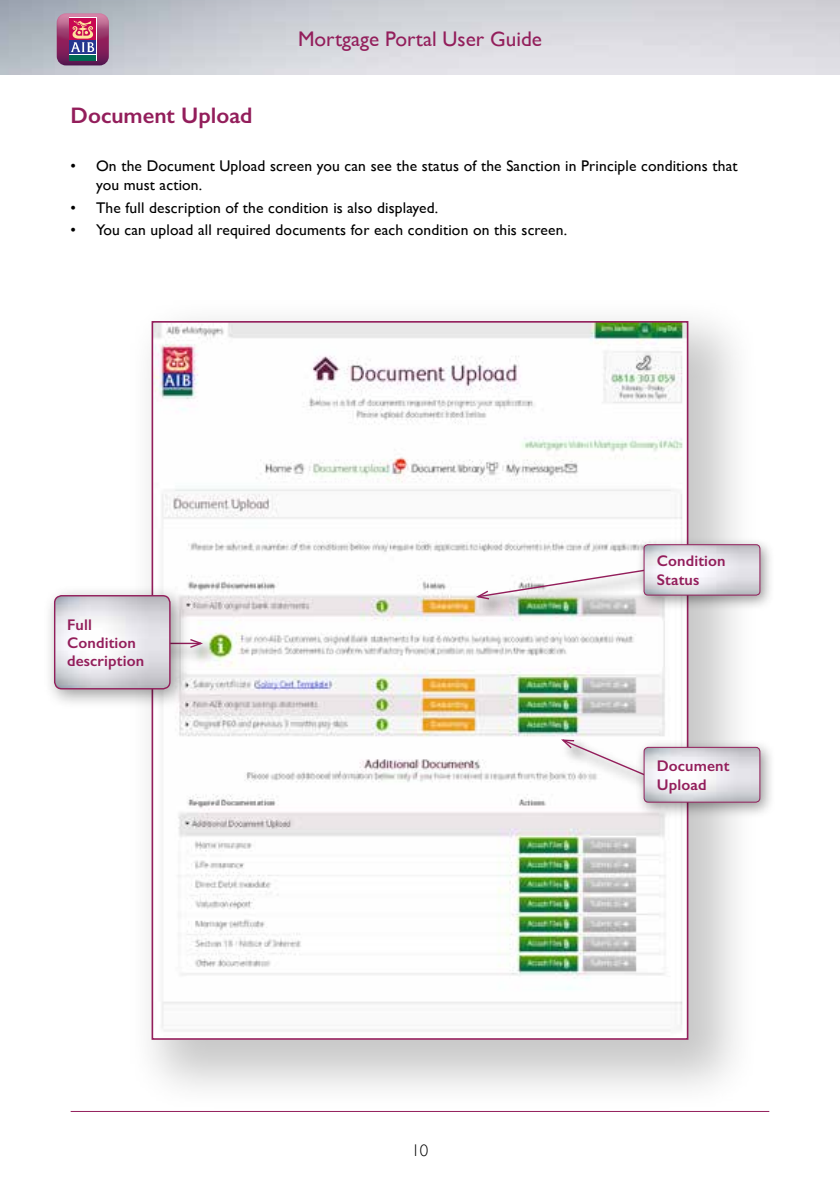
<style>
.page{position:relative;width:840px;height:1191px;background:#fff}
.page>*{position:absolute;margin:0;border:0;box-sizing:border-box;transform-origin:0 0}
.t1{font:600 22.6px "Gill Sans";color:#931e5b}
.t2{font:21.2px "Gill Sans";color:#931e5b}
.t3{font:300 17px "Gill Sans";color:#000}
.t4{font:15.6px/18.6px "Gill Sans";letter-spacing:.01em;color:#000}
.t5{font:600 15.6px/18.4px "Gill Sans";letter-spacing:.01em;color:#931e5b}
</style>
<div class="page">
<svg style="left:57px;top:13px;width:52px;height:52px;background:#97527b"></svg>
<hr style="left:71px;top:1111px;width:697px;height:1px;background:#931e5b">
<div style="left:125px;top:294px;width:635px;height:818px;background:#000;opacity:.22"></div>
<img style="left:154px;top:324px;width:531px;height:712px">
<div style="left:65px;top:637px;width:154px;height:28px;background:#000;opacity:.75"></div>
<svg style="left:191px;top:638px;width:14px;height:11px"></svg>
<div style="left:475px;top:566px;width:195px;height:52px;background:#000;opacity:.75"></div>
<svg style="left:473px;top:567px;width:162px;height:33px"></svg>
<div style="left:559px;top:737px;width:131px;height:68px;background:#fefefe"></div>
<svg style="left:559px;top:739px;width:76px;height:44px"></svg>
<div style="left:43px;top:585px;width:148px;height:125px;background:#000;opacity:.39"></div>
<img style="left:55px;top:596px;width:115px;height:93px">
<div style="left:54px;top:595px;width:116px;height:94px;border:1px solid #931e5b;border-radius:7px"></div>
<div style="left:635px;top:537px;width:140px;height:74px;background:#000;opacity:.39"></div>
<img style="left:643px;top:545px;width:116px;height:50px">
<div style="left:643px;top:544px;width:116px;height:51px;border:1px solid #931e5b;border-radius:4px"></div>
<div style="left:635px;top:739px;width:140px;height:80px;background:#000;opacity:.39"></div>
<img style="left:643px;top:747px;width:116px;height:55px">
<div style="left:643px;top:747px;width:116px;height:55px;border:1px solid #931e5b;border-radius:4px"></div>
<h2 class="t2" style="left:298px;top:27px;width:245px">Mortgage Portal User Guide</h2>
<h1 class="t1" style="left:71px;top:102px;width:183px">Document Upload</h1>
<p class="t4" style="left:96px;top:157px;width:642px;text-indent:-25px">• On the Document Upload screen you can see the status of the Sanction in Principle conditions that you must action.</p>
<p class="t4" style="left:71px;top:198px;width:369px">• The full description of the condition is also displayed.</p>
<p class="t4" style="left:71px;top:220px;width:497px">• You can upload all required documents for each condition on this screen.</p>
<p class="t5" style="left:67px;top:615px;width:79px">Full<br>Condition description</p>
<p class="t3" style="left:411px;top:1137px;width:18px">10</p>
<p class="t5" style="left:656px;top:552px;width:70px">Condition<br>Status</p>
<p class="t5" style="left:656px;top:756px;width:74px">Document<br>Upload</p>
</div>
